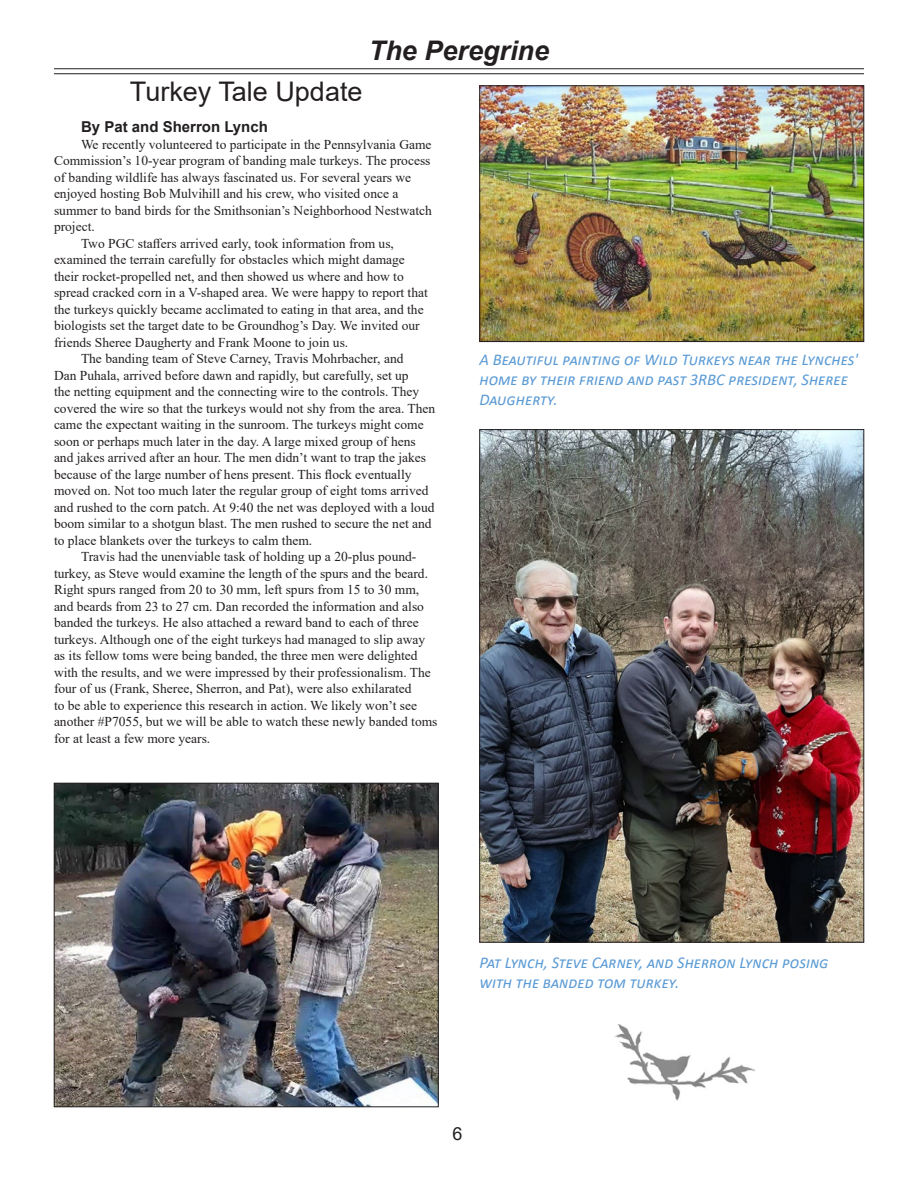
<style>
.page{position:relative;width:918px;height:1188px;background:#fff}
.page>*{position:absolute;margin:0;border:0;box-sizing:border-box;transform-origin:0 0}
.PERE_Headline{font:27px "Arial";color:#231f20}
.t1{font:italic 700 27px "Arial";color:#231f20}
.t2{font:18px "Arial";color:#231f20}
.CAPTION_NEW{font:italic 16.5px/19.8px "Calibri";color:#5b9bd5}
.Story_Credit{font:700 15px "Arial";color:#231f20}
.PERE_Body_text{font:13.5px/16.5px "Times New Roman";color:#231f20}
</style>
<div class="page">
<hr style="left:54px;top:68px;width:810px;height:1px;background:#231f20">
<hr style="left:54px;top:73px;width:810px;height:1px;background:#231f20">
<img style="left:56px;top:785px;width:380px;height:320px">
<div style="left:54px;top:783px;width:384px;height:324px;border:1px solid #231f20"></div>
<img style="left:482px;top:88px;width:380px;height:252px">
<div style="left:480px;top:86px;width:384px;height:256px;border:1px solid #231f20"></div>
<img style="left:482px;top:431px;width:380px;height:509px">
<img style="left:615px;top:1025px;width:139px;height:76px">
<h1 class="t1" style="left:369px;top:32px;width:182px">The Peregrine</h1>
<p class="PERE_Headline" style="left:130px;top:73px;width:234px">Turkey Tale Update</p>
<p class="Story_Credit" style="left:81px;top:116px;width:188px">By Pat and Sherron Lynch</p>
<p class="PERE_Body_text" style="left:54px;top:135px;width:379px;text-indent:27px">We recently volunteered to participate in the Pennsylvania Game Commission’s 10-year program of banding male turkeys. The process of banding wildlife has always fascinated us. For several years we enjoyed hosting Bob Mulvihill and his crew, who visited once a summer to band birds for the Smithsonian’s Neighborhood Nestwatch project.</p>
<p class="PERE_Body_text" style="left:54px;top:234px;width:375px;text-indent:27px">Two PGC staffers arrived early, took information from us, examined the terrain carefully for obstacles which might damage their rocket-propelled net, and then showed us where and how to spread cracked corn in a V-shaped area. We were happy to report that the turkeys quickly became acclimated to eating in that area, and the biologists set the target date to be Groundhog’s Day. We invited our friends Sheree Daugherty and Frank Moone to join us.</p>
<p class="PERE_Body_text" style="left:54px;top:350px;width:383px;text-indent:27px">The banding team of Steve Carney, Travis Mohrbacher, and<br>Dan Puhala, arrived before dawn and rapidly, but carefully, set up<br>the netting equipment and the connecting wire to the controls. They covered the wire so that the turkeys would not shy from the area. Then came the expectant waiting in the sunroom. The turkeys might come soon or perhaps much later in the day. A large mixed group of hens and jakes arrived after an hour. The men didn’t want to trap the jakes because of the large number of hens present. This flock eventually moved on. Not too much later the regular group of eight toms arrived and rushed to the corn patch. At 9:40 the net was deployed with a loud boom similar to a shotgun blast. The men rushed to secure the net and to place blankets over the turkeys to calm them.</p>
<p class="PERE_Body_text" style="left:54px;top:548px;width:385px;text-indent:27px">Travis had the unenviable task of holding up a 20-plus pound&shy;turkey, as Steve would examine the length of the spurs and the beard.<br>Right spurs ranged from 20 to 30 mm, left spurs from 15 to 30 mm, and beards from 23 to 27 cm. Dan recorded the information and also banded the turkeys. He also attached a reward band to each of three turkeys. Although one of the eight turkeys had managed to slip away as its fellow toms were being banded, the three men were delighted with the results, and we were impressed by their professionalism. The four of us (Frank, Sheree, Sherron, and Pat), were also exhilarated<br>to be able to experience this research in action. We likely won’t see another #P7055, but we will be able to watch these newly banded toms for at least a few more years.</p>
<p class="CAPTION_NEW" style="left:480px;top:349px;width:380px">A Beautiful painting of Wild Turkeys near the Lynches' home by their friend and past 3RBC president, Sheree<br>Daugherty.</p>
<p class="CAPTION_NEW" style="left:480px;top:952px;width:351px">Pat Lynch, Steve Carney, and Sherron Lynch posing with the banded tom turkey.</p>
<h2 class="t2" style="left:452px;top:1122px;width:12px">6</h2>
</div>
